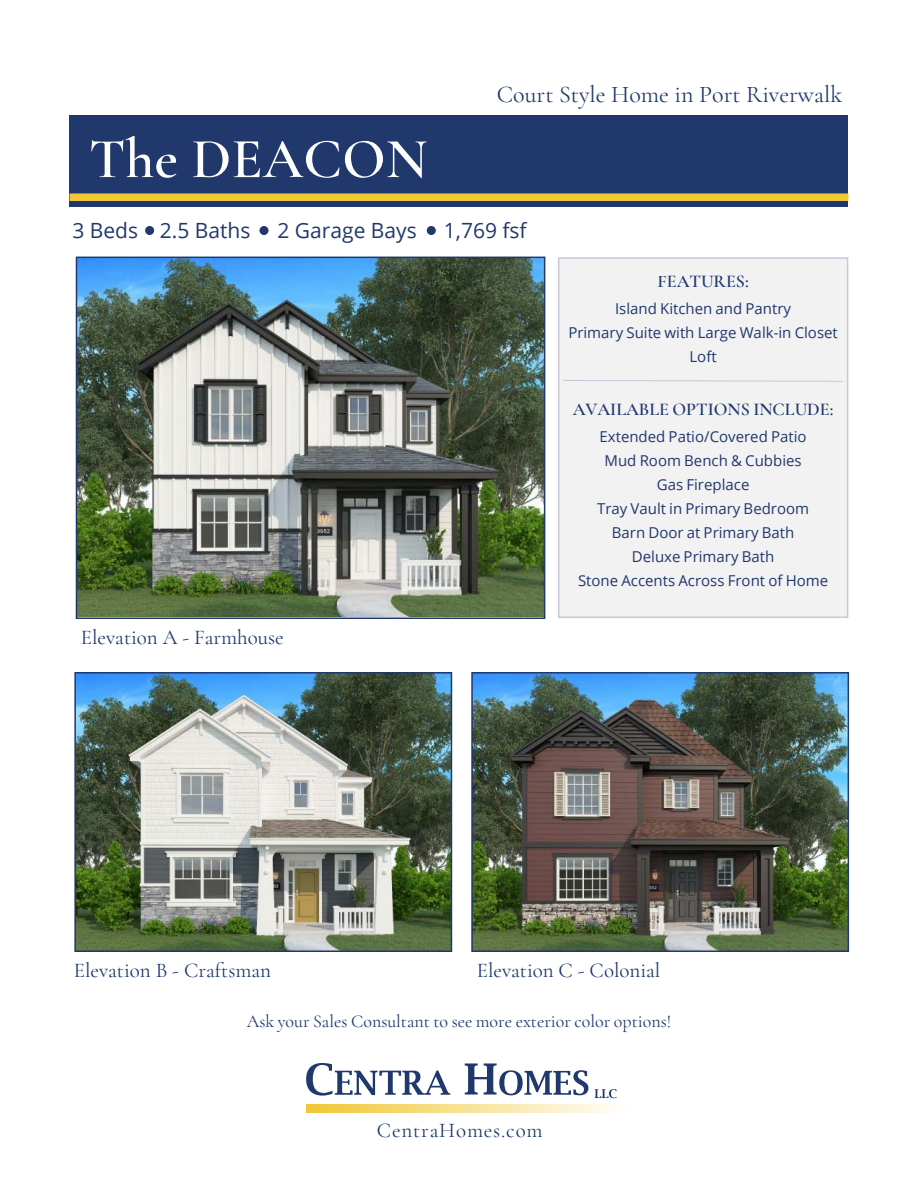
<style>
.page{position:relative;width:918px;height:1188px;background:#fff}
.page>*{position:absolute;margin:0;border:0;box-sizing:border-box;transform-origin:0 0}
.t1{font:600 57px "Cormorant Garamond";color:#fff}
.t2{font:24px "Cormorant Garamond";color:#20386c}
.t3{font:21px "Cormorant Garamond";color:#20386c}
.t4{font:21px "Open Sans";color:#20386c}
.t5{font:21px "Cormorant Garamond";letter-spacing:.04em;color:#20386c}
.t6{font:18px "Cormorant Garamond";color:#20386c}
.t7{font:600 18px "Cormorant Garamond";color:#20386c}
.t8{font:15px/24px "Open Sans";color:#20386c;text-align:center}
</style>
<div class="page">
<div style="left:70px;top:116px;width:778px;height:91px;background:#20386c"></div>
<div style="left:70px;top:193px;width:778px;height:8px;background:#f1c834"></div>
<div style="left:145px;top:226px;width:9px;height:9px;background:#20386c;border-radius:50%"></div>
<div style="left:259px;top:226px;width:10px;height:9px;background:#20386c;border-radius:50%"></div>
<div style="left:427px;top:226px;width:9px;height:9px;background:#20386c;border-radius:50%"></div>
<div style="left:558px;top:257px;width:290px;height:361px;background:#f2f2f2;border:2px solid #cac6d8"></div>
<svg style="left:563px;top:380px;width:280px;height:2px"></svg>
<img style="left:79px;top:260px;width:463px;height:356px">
<div style="left:76px;top:257px;width:469px;height:362px;border:2px solid #20386c"></div>
<img style="left:77px;top:675px;width:372px;height:274px">
<div style="left:74px;top:672px;width:378px;height:280px;border:2px solid #20386c"></div>
<img style="left:474px;top:675px;width:372px;height:274px">
<div style="left:471px;top:672px;width:378px;height:280px;border:2px solid #20386c"></div>
<svg style="left:465px;top:1063px;width:123px;height:32px"></svg>
<svg style="left:306px;top:1063px;width:144px;height:33px"></svg>
<svg style="left:595px;top:1089px;width:22px;height:9px"></svg>
<svg style="left:306px;top:1105px;width:308px;height:8px;background:#f7e193"></svg>
<h1 class="t1" style="left:89px;top:136px;width:340px">The DEACON</h1>
<h2 class="t2" style="left:497px;top:84px;width:347px">Court Style Home in Port Riverwalk</h2>
<h3 class="t4" style="left:72px;top:222px;width:180px">3 Beds 2.5 Baths</h3>
<h3 class="t4" style="left:278px;top:222px;width:141px">2 Garage Bays</h3>
<h3 class="t4" style="left:444px;top:222px;width:84px">1,769 fsf</h3>
<h3 class="t3" style="left:81px;top:629px;width:204px">Elevation A - Farmhouse</h3>
<p class="t7" style="left:658px;top:274px;width:93px">FEATURES:</p>
<p class="t8" style="left:568px;top:298px;width:271px">Island Kitchen and Pantry<br>Primary Suite with Large Walk-in Closet<br>Loft</p>
<p class="t7" style="left:573px;top:402px;width:262px">AVAILABLE OPTIONS INCLUDE:</p>
<p class="t8" style="left:578px;top:427px;width:252px">Extended Patio/Covered Patio<br>Mud Room Bench &amp; Cubbies<br>Gas Fireplace<br>Tray Vault in Primary Bedroom<br>Barn Door at Primary Bath<br>Deluxe Primary Bath<br>Stone Accents Across Front of Home</p>
<h3 class="t3" style="left:74px;top:962px;width:199px">Elevation B - Craftsman</h3>
<h3 class="t3" style="left:477px;top:962px;width:185px">Elevation C - Colonial</h3>
<p class="t6" style="left:247px;top:1014px;width:426px">Ask your Sales Consultant to see more exterior color options!</p>
<h3 class="t5" style="left:377px;top:1122px;width:167px">CentraHomes.com</h3>
</div>
